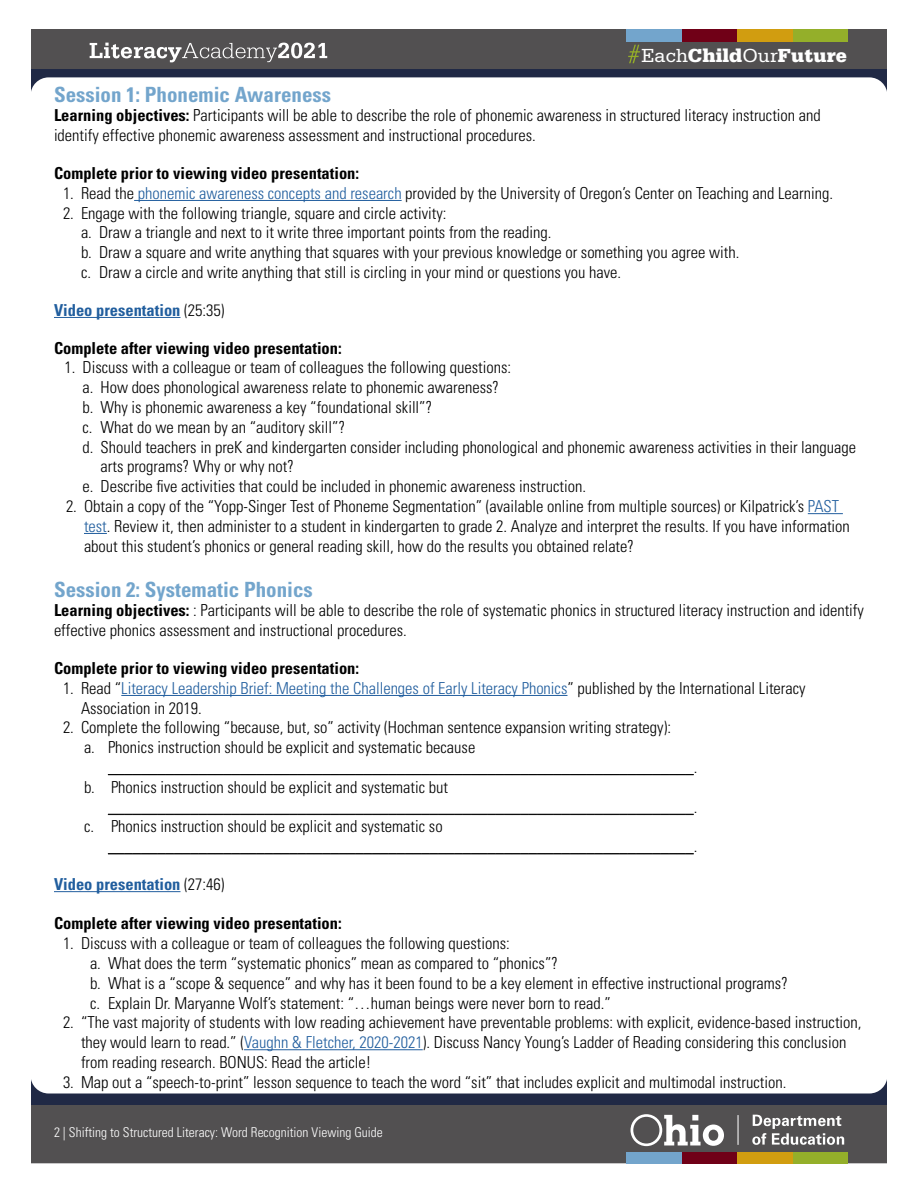
<style>
.page{position:relative;width:918px;height:1188px;background:#fff}
.page>*{position:absolute;margin:0;border:0;box-sizing:border-box;transform-origin:0 0}
.t1{font:700 condensed 21px "Univers LT Std";color:#73a5cc}
.t2{font:900 19.95px "Serifa Std";color:#fff}
.t3{font:300 condensed 16.5px/19.8px "Univers LT Std";color:#000}
.t4{font:700 condensed 16.5px "Univers LT Std";color:#000}
.t5{font:300 condensed 16.5px/19.8px "Univers LT Std";color:#215e9e}
.t6{font:700 condensed 16.5px "Univers LT Std";color:#215e9e}
.t7{font:300 condensed 13.5px "Univers LT Std";color:#fff}
.s1{font-weight:400}
.s2{font-weight:700}
.s3{color:#215e9e}
.s4{font-weight:300;color:#000}
.s5{color:#000}
</style>
<div class="page">
<div style="left:18px;top:1104px;width:882px;height:59px;background:#525051"></div>
<div style="left:18px;top:29px;width:882px;height:43px;background:#525051"></div>
<div style="left:18px;top:1057px;width:882px;height:48px;background:#202945"></div>
<div style="left:20px;top:69px;width:882px;height:71px;background:#202945"></div>
<div style="left:31px;top:77px;width:856px;height:1017px;background:#fff;border-radius:18px"></div>
<div style="left:792px;top:29px;width:56px;height:13px;background:#94af2a"></div>
<div style="left:737px;top:29px;width:55px;height:13px;background:#d19d10"></div>
<div style="left:682px;top:29px;width:55px;height:13px;background:#700017"></div>
<div style="left:626px;top:29px;width:56px;height:13px;background:#73a5cc"></div>
<svg style="left:628px;top:45px;width:12px;height:18px"></svg>
<div style="left:792px;top:1152px;width:56px;height:11px;background:#94af2a"></div>
<div style="left:737px;top:1152px;width:55px;height:11px;background:#d19d10"></div>
<div style="left:682px;top:1152px;width:55px;height:11px;background:#700017"></div>
<div style="left:626px;top:1152px;width:56px;height:11px;background:#73a5cc"></div>
<svg style="left:631px;top:1114px;width:93px;height:32px"></svg>
<hr style="left:738px;top:1115px;width:1px;height:30px;background:#fff">
<svg style="left:752px;top:1115px;width:92px;height:30px"></svg>
<div style="left:0;top:0;width:31px;height:1188px;background:#fff"></div>
<div style="left:887px;top:0;width:31px;height:1188px;background:#fff"></div>
<svg style="left:90px;top:43px;width:237px;height:19px"></svg>
<hr style="left:134px;top:200px;width:268px;height:1px;background:#215e9e">
<hr style="left:54px;top:317px;width:127px;height:1px;background:#215e9e">
<hr style="left:808px;top:513px;width:35px;height:1px;background:#215e9e">
<svg style="left:84px;top:533px;width:23px;height:1px"></svg>
<hr style="left:121px;top:695px;width:446px;height:1px;background:#215e9e">
<hr style="left:108px;top:774px;width:586px;height:1px;background:#000">
<hr style="left:108px;top:814px;width:586px;height:1px;background:#000">
<hr style="left:108px;top:853px;width:586px;height:1px;background:#000">
<hr style="left:54px;top:891px;width:127px;height:1px;background:#215e9e">
<hr style="left:244px;top:1049px;width:179px;height:1px;background:#215e9e">
<p class="t2" style="left:641px;top:43px;width:207px"><span class="s1">Each</span>Child<span class="s1">Our</span>Future</p>
<p class="t1" style="left:54px;top:81px;width:279px">Session 1: Phonemic Awareness</p>
<p class="t3" style="left:54px;top:106px;width:768px"><span class="s2">Learning objectives:</span> Participants will be able to describe the role of phonemic awareness in structured literacy instruction and identify effective phonemic awareness assessment and instructional procedures.</p>
<p class="t4" style="left:54px;top:163px;width:307px">Complete prior to viewing video presentation:</p>
<p class="t3" style="left:63px;top:183px;width:772px">1. Read the <span class="s3">phonemic awareness concepts and research</span> provided by the University of Oregon’s Center on Teaching and Learning.</p>
<p class="t3" style="left:63px;top:203px;width:385px">2. Engage with the following triangle, square and circle activity:</p>
<p class="t3" style="left:81px;top:223px;width:472px">a. Draw a triangle and next to it write three important points from the reading.</p>
<p class="t3" style="left:81px;top:243px;width:660px">b. Draw a square and write anything that squares with your previous knowledge or something you agree with.</p>
<p class="t3" style="left:81px;top:262px;width:542px">c. Draw a circle and write anything that still is circling in your mind or questions you have.</p>
<p class="t6" style="left:54px;top:300px;width:172px">Video presentation <span class="s4">(25:35)</span></p>
<p class="t4" style="left:54px;top:338px;width:289px">Complete after viewing video presentation:</p>
<p class="t3" style="left:64px;top:358px;width:448px">1. Discuss with a colleague or team of colleagues the following questions:</p>
<p class="t3" style="left:82px;top:378px;width:418px">a. How does phonological awareness relate to phonemic awareness?</p>
<p class="t3" style="left:82px;top:397px;width:351px">b. Why is phonemic awareness a key “foundational skill”?</p>
<p class="t3" style="left:82px;top:417px;width:264px">c. What do we mean by an “auditory skill”?</p>
<p class="t3" style="left:100px;top:437px;width:757px;text-indent:-18px">d. Should teachers in preK and kindergarten consider including phonological and phonemic awareness activities in their language arts programs? Why or why not?</p>
<p class="t3" style="left:82px;top:477px;width:505px">e. Describe five activities that could be included in phonemic awareness instruction.</p>
<p class="t3" style="left:84px;top:496px;width:767px;text-indent:-18px">2. Obtain a copy of the “Yopp-Singer Test of Phoneme Segmentation” (available online from multiple sources) or Kilpatrick’s <span class="s3">PAST test</span>. Review it, then administer to a student in kindergarten to grade 2. Analyze and interpret the results. If you have information about this student’s phonics or general reading skill, how do the results you obtained relate?</p>
<p class="t1" style="left:54px;top:576px;width:260px">Session 2: Systematic Phonics</p>
<p class="t3" style="left:54px;top:601px;width:811px"><span class="s2">Learning objectives:</span> : Participants will be able to describe the role of systematic phonics in structured literacy instruction and identify effective phonics assessment and instructional procedures.</p>
<p class="t4" style="left:54px;top:658px;width:307px">Complete prior to viewing video presentation:</p>
<p class="t5" style="left:81px;top:678px;width:726px;text-indent:-18px"><span class="s5">1. Read “</span>Literacy Leadership Brief: Meeting the Challenges of Early Literacy Phonics<span class="s5">” published by the International Literacy<br>Association in 2019.</span></p>
<p class="t3" style="left:63px;top:718px;width:610px">2. Complete the following “because, but, so” activity (Hochman sentence expansion writing strategy):</p>
<p class="t3" style="left:84px;top:738px;width:393px">a. Phonics instruction should be explicit and systematic because</p>
<p class="t3" style="left:108px;top:757px;width:591px">_______________________________________________________________________.</p>
<p class="t3" style="left:84px;top:777px;width:366px">b. Phonics instruction should be explicit and systematic but</p>
<p class="t3" style="left:108px;top:797px;width:591px">_______________________________________________________________________.</p>
<p class="t3" style="left:84px;top:817px;width:360px">c. Phonics instruction should be explicit and systematic so</p>
<p class="t3" style="left:108px;top:837px;width:591px">_______________________________________________________________________.</p>
<p class="t6" style="left:54px;top:874px;width:172px">Video presentation <span class="s4">(27:46)</span></p>
<p class="t4" style="left:54px;top:913px;width:289px">Complete after viewing video presentation:</p>
<p class="t3" style="left:63px;top:933px;width:448px">1. Discuss with a colleague or team of colleagues the following questions:</p>
<p class="t3" style="left:90px;top:953px;width:469px">a. What does the term “systematic phonics” mean as compared to “phonics”?</p>
<p class="t3" style="left:90px;top:973px;width:699px">b. What is a “scope &amp; sequence” and why has it been found to be a key element in effective instructional programs?</p>
<p class="t3" style="left:90px;top:993px;width:522px">c. Explain Dr. Maryanne Wolf’s statement: “…human beings were never born to read.”</p>
<p class="t3" style="left:81px;top:1013px;width:782px;text-indent:-18px">2. “The vast majority of students with low reading achievement have preventable problems: with explicit, evidence-based instruction, they would learn to read.” (<span class="s3">Vaughn &amp; Fletcher, 2020-2021</span>). Discuss Nancy Young’s Ladder of Reading considering this conclusion from reading research. BONUS: Read the article!</p>
<p class="t3" style="left:63px;top:1072px;width:725px">3. Map out a “speech-to-print” lesson sequence to teach the word “sit” that includes explicit and multimodal instruction.</p>
<p class="t7" style="left:54px;top:1124px;width:330px">2 | Shifting to Structured Literacy: Word Recognition Viewing Guide</p>
</div>
